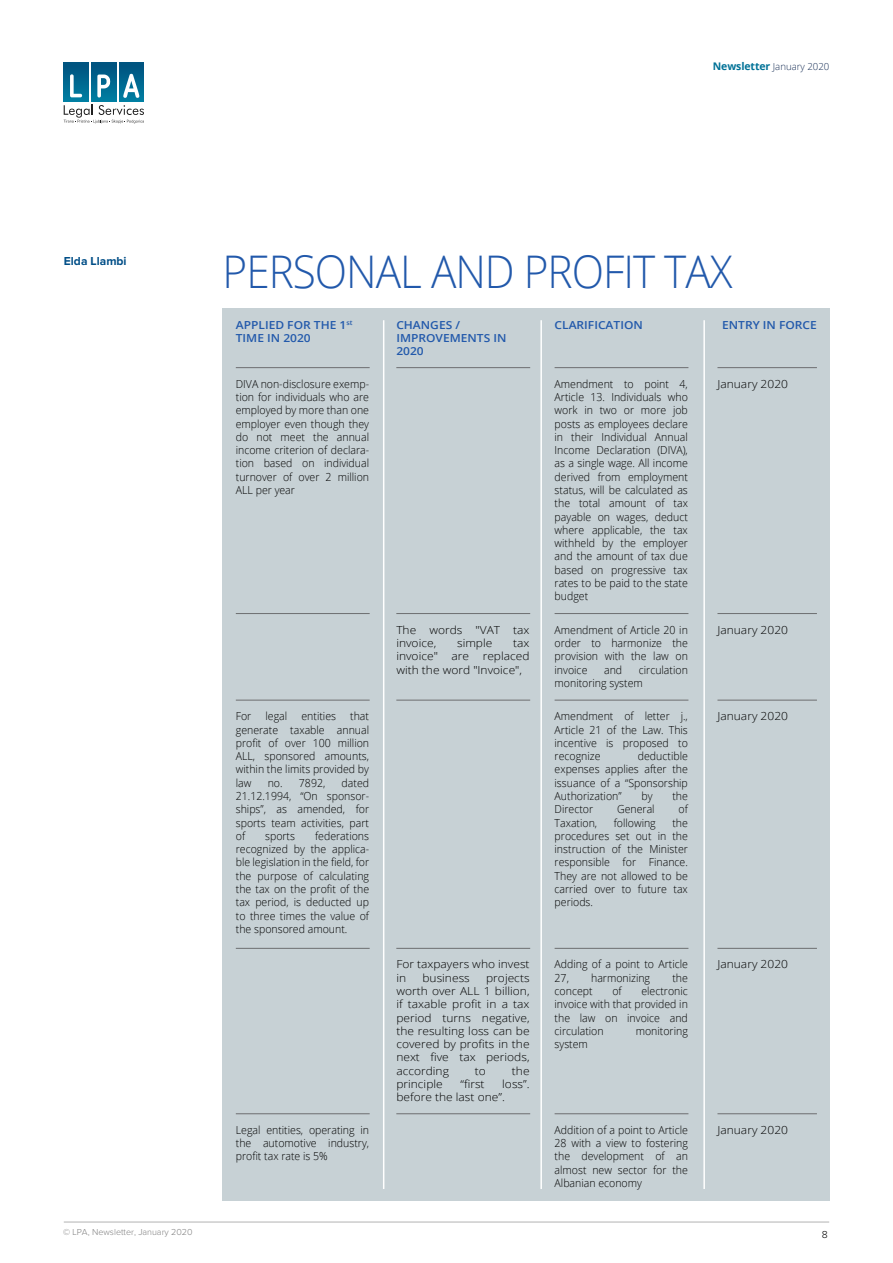
<style>
.page{position:relative;width:893px;height:1263px;background:#fff}
.page>*{position:absolute;margin:0;border:0;box-sizing:border-box;transform-origin:0 0}
.t1{font:300 45px "Open Sans";letter-spacing:-.025em;color:#2259ab;scale:.94 1}
.t2{font:700 12px "Proxima Nova";color:#004e87}
.t3{font:300 11.1px/13.4px "Open Sans";color:#000;text-align:justify;scale:.95 1}
.t4{font:300 11.1px/13.4px "Open Sans";color:#000;scale:1.08 1}
.t5{font:600 11.1px/13.4px "Open Sans";color:#2259ab;scale:1.08 1}
.t6{font:300 10.5px "Proxima Nova";color:#000}
.t7{font:300 9.6px "Open Sans";color:#182f56}
.t8{font:300 9px "Proxima Nova";color:#808080}
.s1{font-weight:700;font-size:10.5px;color:#007297}
</style>
<div class="page">
<div style="left:222px;top:308px;width:608px;height:892px;background:#c7d1d5"></div>
<hr style="left:540px;top:320px;width:2px;height:869px;background:#fff">
<hr style="left:383px;top:320px;width:1px;height:869px;background:#fff">
<hr style="left:703px;top:320px;width:2px;height:869px;background:#fff">
<hr style="left:236px;top:367px;width:134px;height:1px;background:#6d6e70">
<hr style="left:555px;top:367px;width:133px;height:1px;background:#6d6e70">
<hr style="left:396px;top:367px;width:134px;height:1px;background:#6d6e70">
<hr style="left:717px;top:367px;width:100px;height:1px;background:#6d6e70">
<hr style="left:236px;top:613px;width:134px;height:1px;background:#6d6e70">
<hr style="left:555px;top:613px;width:133px;height:1px;background:#6d6e70">
<hr style="left:396px;top:613px;width:134px;height:1px;background:#6d6e70">
<hr style="left:717px;top:613px;width:100px;height:1px;background:#6d6e70">
<hr style="left:236px;top:700px;width:134px;height:1px;background:#6d6e70">
<hr style="left:555px;top:700px;width:133px;height:1px;background:#6d6e70">
<hr style="left:396px;top:700px;width:134px;height:1px;background:#6d6e70">
<hr style="left:717px;top:700px;width:100px;height:1px;background:#6d6e70">
<hr style="left:236px;top:948px;width:134px;height:1px;background:#6d6e70">
<hr style="left:555px;top:948px;width:133px;height:1px;background:#6d6e70">
<hr style="left:396px;top:948px;width:134px;height:1px;background:#6d6e70">
<hr style="left:717px;top:948px;width:100px;height:1px;background:#6d6e70">
<hr style="left:236px;top:1113px;width:134px;height:1px;background:#6d6e70">
<hr style="left:555px;top:1113px;width:133px;height:1px;background:#6d6e70">
<hr style="left:396px;top:1113px;width:134px;height:1px;background:#6d6e70">
<hr style="left:717px;top:1113px;width:100px;height:1px;background:#6d6e70">
<div style="left:64px;top:62px;width:24px;height:39px;background:linear-gradient(to bottom,#004f7c,#007ea2)"></div>
<svg style="left:70px;top:74px;width:12px;height:23px"></svg>
<svg style="left:92px;top:62px;width:24px;height:39px"></svg>
<svg style="left:97px;top:75px;width:13px;height:23px"></svg>
<div style="left:119px;top:62px;width:25px;height:39px;background:linear-gradient(to bottom,#004e7c,#0581a4)"></div>
<svg style="left:123px;top:74px;width:16px;height:24px"></svg>
<svg style="left:64px;top:105px;width:80px;height:18px"></svg>
<hr style="left:64px;top:1222px;width:765px;height:1px;background:#b3b3b3">
<p class="t2" style="left:64px;top:255px;width:64px">Elda Llambi</p>
<p class="t7" style="left:713px;top:60px;width:118px"><span class="s1">Newsletter</span> January 2020</p>
<h1 class="t1" style="left:223px;top:241px;width:544px">PERSONAL AND PROFIT TAX</h1>
<p class="t5" style="left:236px;top:318px;width:110px">APPLIED FOR THE 1<sup>st<br></sup>TIME IN 2020</p>
<p class="t5" style="left:722px;top:318px;width:89px">ENTRY IN FORCE</p>
<p class="t3" style="left:236px;top:377px;width:142px">DIVA non-disclosure exemp&shy;tion for individuals who are employed by more than one employer even though they do not meet the annual income criterion of declara&shy;tion based on individual turnover of over 2 million ALL per year</p>
<p class="t5" style="left:555px;top:318px;width:83px">CLARIFICATION</p>
<p class="t5" style="left:396px;top:318px;width:103px">CHANGES /<br>IMPROVEMENTS IN<br>2020</p>
<p class="t3" style="left:555px;top:377px;width:142px">Amendment to point 4, Article 13. Individuals who work in two or more job posts as employees declare in their Individual Annual Income Declaration (DIVA), as a single wage. All income derived from employment status, will be calculated as the total amount of tax payable on wages, deduct where applicable, the tax withheld by the employer and the amount of tax due based on progressive tax rates to be paid to the state budget</p>
<p class="t4" style="left:717px;top:377px;width:67px">January 2020</p>
<p class="t3" style="left:236px;top:709px;width:142px;text-indent:114px">that generate taxable annual profit of over 100 million ALL, sponsored amounts, within the limits provided by law</p>
<p class="t3" style="left:236px;top:709px;width:18px">For</p>
<p class="t3" style="left:266px;top:709px;width:24px">legal</p>
<p class="t3" style="left:301px;top:709px;width:38px">entities</p>
<p class="t3" style="left:236px;top:776px;width:142px;text-indent:106px">dated 21.12.1994, “On sponsor&shy;ships”, as amended, for sports team activities, part of</p>
<p class="t3" style="left:268px;top:776px;width:62px">no. 7892,</p>
<p class="t3" style="left:236px;top:829px;width:142px;text-indent:79px">federations recognized by the applica&shy;ble legislation in the field, for the purpose of calculating the tax on the profit of the tax period, is deducted up to three times the value of the sponsored amount.</p>
<p class="t3" style="left:265px;top:829px;width:33px">sports</p>
<p class="t4" style="left:396px;top:623px;width:125px">The words "VAT tax invoice,</p>
<p class="t4" style="left:457px;top:636px;width:34px">simple</p>
<p class="t4" style="left:396px;top:636px;width:125px;text-align:justify;text-indent:117px">tax invoice" are replaced with the word "Invoice",</p>
<p class="t4" style="left:396px;top:957px;width:125px">For taxpayers who invest in</p>
<p class="t4" style="left:422px;top:971px;width:45px">business</p>
<p class="t4" style="left:396px;top:971px;width:125px;text-align:justify;text-indent:90px">projects worth over ALL 1 billion, if taxable profit in a tax period turns negative, the resulting loss can be covered by profits in the next five tax periods, according</p>
<p class="t4" style="left:475px;top:1064px;width:12px">to</p>
<p class="t4" style="left:512px;top:1064px;width:18px">the</p>
<p class="t4" style="left:396px;top:1077px;width:45px">principle</p>
<p class="t4" style="left:460px;top:1077px;width:24px">“first</p>
<p class="t4" style="left:396px;top:1077px;width:125px;text-indent:106px">loss”. before the last one”.</p>
<p class="t3" style="left:555px;top:623px;width:142px">Amendment of Article 20 in order to harmonize the provision with the law on invoice</p>
<p class="t3" style="left:555px;top:662px;width:142px;text-indent:84px">circulation monitoring system</p>
<p class="t3" style="left:604px;top:662px;width:21px">and</p>
<p class="t3" style="left:555px;top:709px;width:142px">Amendment of letter j., Article 21 of the Law. This incentive is proposed to recognize</p>
<p class="t3" style="left:555px;top:749px;width:142px;text-indent:83px">deductible expenses applies after the issuance of a “Sponsorship Authorization”</p>
<p class="t3" style="left:641px;top:789px;width:13px">by</p>
<p class="t3" style="left:672px;top:789px;width:18px">the</p>
<p class="t3" style="left:555px;top:802px;width:42px">Director</p>
<p class="t3" style="left:617px;top:802px;width:41px">General</p>
<p class="t3" style="left:678px;top:802px;width:11px">of</p>
<p class="t3" style="left:555px;top:815px;width:46px">Taxation,</p>
<p class="t3" style="left:614px;top:815px;width:46px">following</p>
<p class="t3" style="left:555px;top:815px;width:142px;text-indent:118px">the procedures set out in the instruction of the Minister responsible for Finance.<br>They are not allowed to be carried over to future tax periods.</p>
<p class="t3" style="left:555px;top:957px;width:142px">Adding of a point to Article<br>27,</p>
<p class="t3" style="left:591px;top:971px;width:64px">harmonizing</p>
<p class="t3" style="left:672px;top:971px;width:18px">the</p>
<p class="t3" style="left:555px;top:984px;width:42px">concept</p>
<p class="t3" style="left:612px;top:984px;width:11px">of</p>
<p class="t3" style="left:555px;top:984px;width:142px;text-indent:87px">electronic invoice with that provided in the law on invoice and circulation</p>
<p class="t3" style="left:636px;top:1024px;width:56px">monitoring</p>
<p class="t3" style="left:555px;top:1037px;width:37px">system</p>
<p class="t4" style="left:717px;top:623px;width:67px">January 2020</p>
<p class="t4" style="left:717px;top:709px;width:67px">January 2020</p>
<p class="t4" style="left:717px;top:957px;width:67px">January 2020</p>
<p class="t3" style="left:236px;top:1123px;width:142px">Legal entities, operating in the automotive industry, profit tax rate is 5%</p>
<p class="t3" style="left:555px;top:1123px;width:142px">Addition of a point to Article 28 with a view to fostering the development of an almost new sector for the Albanian economy</p>
<p class="t4" style="left:717px;top:1123px;width:67px">January 2020</p>
<p class="t8" style="left:63px;top:1228px;width:131px">© LPA, Newsletter, January 2020</p>
<p class="t6" style="left:822px;top:1229px;width:7px">8</p>
</div>
